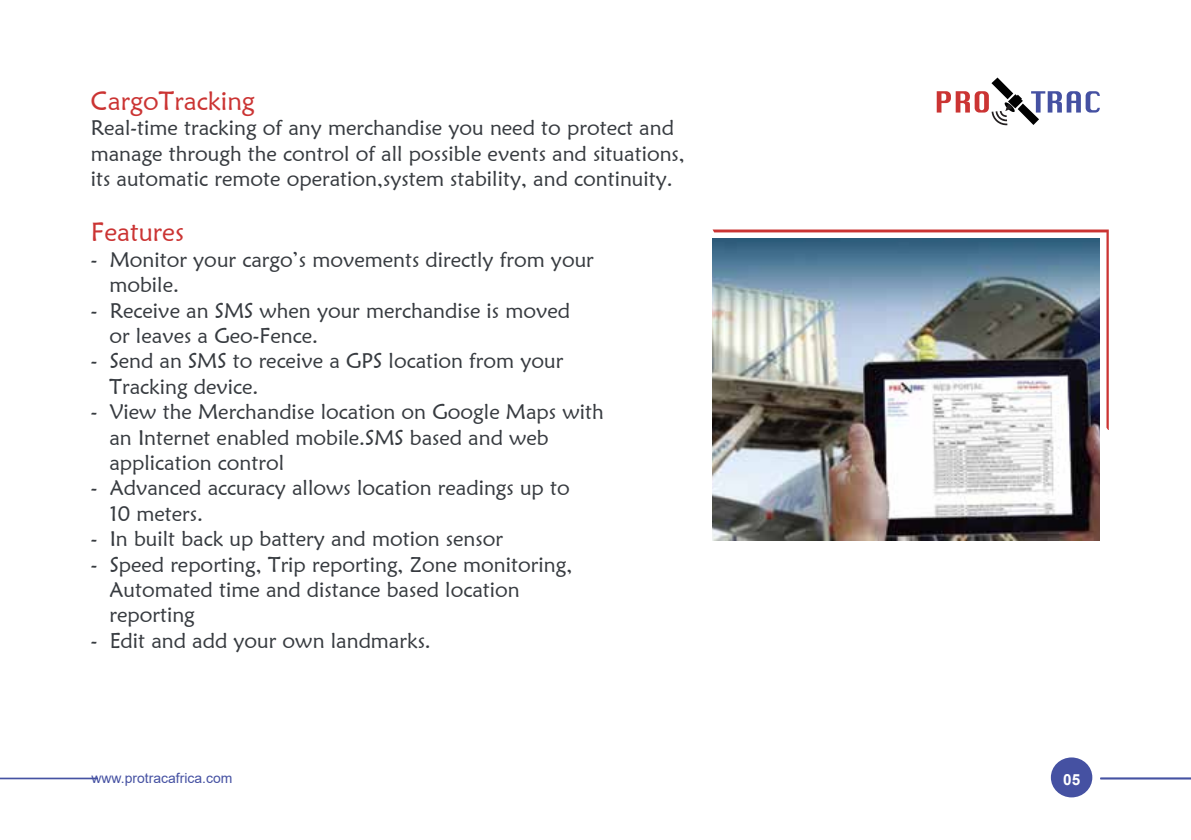
<style>
.page{position:relative;width:1191px;height:840px;background:#fff}
.page>*{position:absolute;margin:0;border:0;box-sizing:border-box;transform-origin:0 0}
.t1{font:26px "Maiandra GD";color:#cb3433}
.t2{font:21.2px/25.4px "Maiandra GD";color:#373b40}
.t3{font:700 15.4px "Arial";color:#fff}
.t4{font:14px "Arial";color:#4551a2}
</style>
<div class="page">
<svg style="left:0;top:777px;width:98px;height:1px"></svg>
<svg style="left:936px;top:77px;width:163px;height:48px"></svg>
<div style="left:1050px;top:757px;width:42px;height:40px;background:#4551a2;border-radius:50%"></div>
<svg style="left:712px;top:229px;width:396px;height:201px"></svg>
<svg style="left:1100px;top:777px;width:91px;height:1px"></svg>
<img style="left:712px;top:238px;width:387px;height:302px">
<p class="t1" style="left:91px;top:85px;width:166px">CargoTracking</p>
<p class="t2" style="left:91px;top:115px;width:595px">Real-time tracking of any merchandise you need to protect and manage through the control of all possible events and situations, its automatic remote operation,system stability, and continuity.</p>
<p class="t1" style="left:91px;top:216px;width:95px">Features</p>
<p class="t2" style="left:109px;top:246px;width:486px;text-indent:-19px">- Monitor your cargo’s movements directly from your mobile.</p>
<p class="t2" style="left:109px;top:297px;width:462px;text-indent:-19px">- Receive an SMS when your merchandise is moved or leaves a Geo-Fence.</p>
<p class="t2" style="left:109px;top:348px;width:455px;text-indent:-19px">- Send an SMS to receive a GPS location from your<br>Tracking device.</p>
<p class="t2" style="left:109px;top:398px;width:496px;text-indent:-19px">- View the Merchandise location on Google Maps with an Internet enabled mobile.SMS based and web application control</p>
<p class="t2" style="left:109px;top:474px;width:462px;text-indent:-19px">- Advanced accuracy allows location readings up to<br>10 meters.</p>
<p class="t2" style="left:91px;top:525px;width:414px">- In built back up battery and motion sensor</p>
<p class="t2" style="left:109px;top:551px;width:464px;text-indent:-19px">- Speed reporting, Trip reporting, Zone monitoring,<br>Automated time and distance based location reporting</p>
<p class="t2" style="left:91px;top:627px;width:342px">- Edit and add your own landmarks.</p>
<p class="t4" style="left:91px;top:767px;width:142px">www.protracafrica.com</p>
<p class="t3" style="left:1063px;top:767px;width:19px">05</p>
</div>
